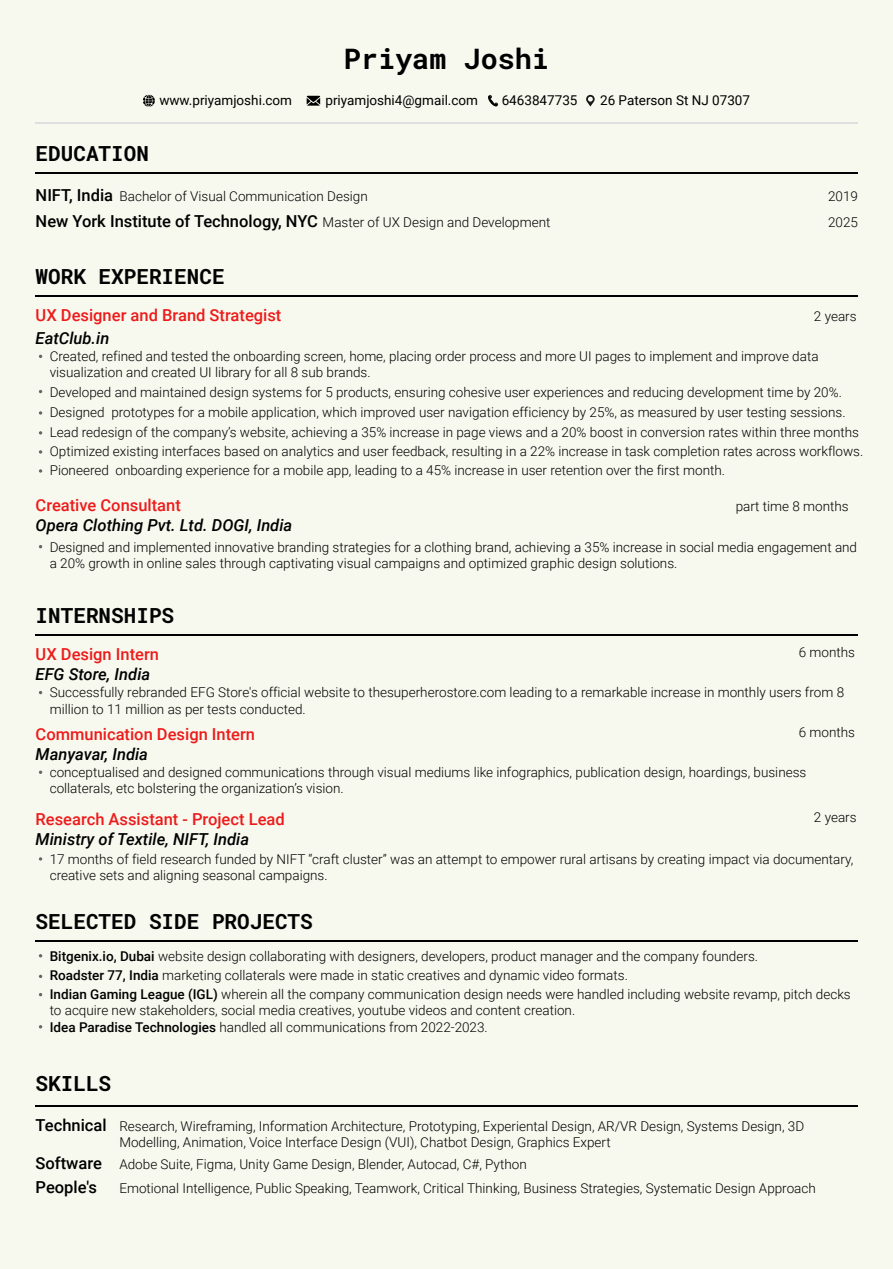
<style>
.page{position:relative;width:893px;height:1269px;background:#fff}
.page>*{position:absolute;margin:0;border:0;box-sizing:border-box;transform-origin:0 0}
.t1{font:700 28.5px "Roboto Mono";color:#000}
.t2{font:700 21px "Roboto Mono";color:#020202}
.t3{font:500 16.5px "Roboto";color:#ed1b1b}
.t4{font:italic 500 16.5px "Roboto";color:#000}
.t5{font:500 16.5px "Roboto";color:#000}
.t6{font:300 13.5px/16.2px "Roboto";color:#000}
.t7{font:13.5px "Roboto";color:#000}
.s1{font-weight:500;font-size:16.5px}
.s2{font-weight:500}
</style>
<div class="page">
<div style="left:0;top:0;width:893px;height:1268px;background:#f7f8ee"></div>
<svg style="left:488px;top:95px;width:10px;height:12px"></svg>
<svg style="left:143px;top:95px;width:12px;height:12px"></svg>
<svg style="left:307px;top:96px;width:13px;height:10px"></svg>
<svg style="left:586px;top:95px;width:9px;height:11px"></svg>
<hr style="left:36px;top:172px;width:822px;height:2px;background:#000">
<hr style="left:36px;top:295px;width:822px;height:1px;background:#000">
<hr style="left:36px;top:634px;width:822px;height:2px;background:#000">
<hr style="left:36px;top:940px;width:822px;height:1px;background:#000">
<hr style="left:36px;top:1105px;width:822px;height:2px;background:#000">
<hr style="left:36px;top:123px;width:822px;height:1px;background:#e0dede">
<svg style="left:39px;top:770px;width:3px;height:4px"></svg>
<h1 class="t1" style="left:344px;top:39px;width:207px">Priyam Joshi</h1>
<p class="t7" style="left:159px;top:90px;width:134px">www.priyamjoshi.com</p>
<p class="t7" style="left:325px;top:90px;width:154px">priyamjoshi4@gmail.com</p>
<p class="t7" style="left:502px;top:90px;width:77px">6463847735</p>
<p class="t7" style="left:600px;top:90px;width:152px">26 Paterson St NJ 07307</p>
<h2 class="t2" style="left:36px;top:139px;width:115px">EDUCATION</h2>
<p class="t6" style="left:36px;top:187px;width:334px"><span class="s1">NIFT, India</span> Bachelor of Visual Communication Design</p>
<p class="t6" style="left:828px;top:187px;width:31px">2019</p>
<p class="t5" style="left:36px;top:210px;width:284px">New York Institute of Technology, NYC</p>
<p class="t6" style="left:828px;top:214px;width:31px">2025</p>
<p class="t6" style="left:323px;top:214px;width:229px">Master of UX Design and Development</p>
<h2 class="t2" style="left:36px;top:261px;width:190px">WORK EXPERIENCE</h2>
<p class="t3" style="left:36px;top:303px;width:247px">UX Designer and Brand Strategist</p>
<p class="t4" style="left:36px;top:326px;width:75px">EatClub.in</p>
<p class="t6" style="left:814px;top:307px;width:44px">2 years</p>
<p class="t6" style="left:50px;top:348px;width:770px">Created, refined and tested the onboarding screen, home, placing order process and more UI pages to implement and improve data visualization and created UI library for all 8 sub brands.</p>
<p class="t6" style="left:50px;top:381px;width:797px;line-height:20.4px">Developed and maintained design systems for 5 products, ensuring cohesive user experiences and reducing development time by 20%.<br>Designed prototypes for a mobile application, which improved user navigation efficiency by 25%, as measured by user testing sessions.</p>
<p class="t6" style="left:50px;top:422px;width:815px;line-height:19px">Lead redesign of the company’s website, achieving a 35% increase in page views and a 20% boost in conversion rates within three months<br>Optimized existing interfaces based on analytics and user feedback, resulting in a 22% increase in task completion rates across workflows.<br>Pioneered onboarding experience for a mobile app, leading to a 45% increase in user retention over the first month.</p>
<p class="t3" style="left:36px;top:493px;width:147px">Creative Consultant</p>
<p class="t6" style="left:736px;top:498px;width:115px">part time 8 months</p>
<p class="t4" style="left:36px;top:513px;width:258px">Opera Clothing Pvt. Ltd. DOGI, India</p>
<p class="t6" style="left:50px;top:538px;width:809px">Designed and implemented innovative branding strategies for a clothing brand, achieving a 35% increase in social media engagement and a 20% growth in online sales through captivating visual campaigns and optimized graphic design solutions.</p>
<h2 class="t2" style="left:36px;top:601px;width:140px">INTERNSHIPS</h2>
<p class="t3" style="left:36px;top:642px;width:125px">UX Design Intern</p>
<p class="t6" style="left:799px;top:643px;width:58px">6 months</p>
<p class="t4" style="left:36px;top:662px;width:116px">EFG Store, India</p>
<p class="t6" style="left:50px;top:684px;width:796px">Successfully rebranded EFG Store's official website to thesuperherostore.com leading to a remarkable increase in monthly users from 8 million to 11 million as per tests conducted.</p>
<p class="t3" style="left:36px;top:722px;width:221px">Communication Design Intern</p>
<p class="t6" style="left:799px;top:723px;width:58px">6 months</p>
<p class="t4" style="left:36px;top:742px;width:114px">Manyavar, India</p>
<p class="t6" style="left:50px;top:763px;width:758px">conceptualised and designed communications through visual mediums like infographics, publication design, hoardings, business collaterals, etc bolstering the organization’s vision.</p>
<p class="t3" style="left:36px;top:807px;width:251px">Research Assistant - Project Lead</p>
<p class="t6" style="left:814px;top:808px;width:44px">2 years</p>
<p class="t4" style="left:36px;top:827px;width:215px">Ministry of Textile, NIFT, India</p>
<p class="t6" style="left:50px;top:850px;width:805px">17 months of field research funded by NIFT “craft cluster” was an attempt to empower rural artisans by creating impact via documentary, creative sets and aligning seasonal campaigns.</p>
<h2 class="t2" style="left:36px;top:906px;width:279px">SELECTED SIDE PROJECTS</h2>
<p class="t6" style="left:50px;top:945px;width:802px;line-height:19.2px"><span class="s2">Bitgenix.io, Dubai</span> website design collaborating with designers, developers, product manager and the company founders.<br><span class="s2">Roadster 77, India</span> marketing collaterals were made in static creatives and dynamic video formats.<br><span class="s2">Indian Gaming League (IGL)</span> wherein all the company communication design needs were handled including website revamp, pitch decks</p>
<p class="t6" style="left:50px;top:1001px;width:527px">to acquire new stakeholders, social media creatives, youtube videos and content creation.<br><span class="s2">Idea Paradise Technologies</span> handled all communications from 2022-2023.</p>
<h2 class="t2" style="left:36px;top:1068px;width:77px">SKILLS</h2>
<p class="t5" style="left:36px;top:1113px;width:73px">Technical</p>
<p class="t6" style="left:119px;top:1117px;width:686px">Research, Wireframing, Information Architecture, Prototyping, Experiental Design, AR/VR Design, Systems Design, 3D<br>Modelling, Animation, Voice Interface Design (VUI), Chatbot Design, Graphics Expert</p>
<p class="t6" style="left:36px;top:1155px;width:493px"><span class="s1">Software</span> Adobe Suite, Figma, Unity Game Design, Blender, Autocad, C#, Python</p>
<p class="t5" style="left:36px;top:1175px;width:63px">People's</p>
<p class="t6" style="left:119px;top:1179px;width:698px">Emotional Intelligence, Public Speaking, Teamwork, Critical Thinking, Business Strategies, Systematic Design Approach</p>
</div>
